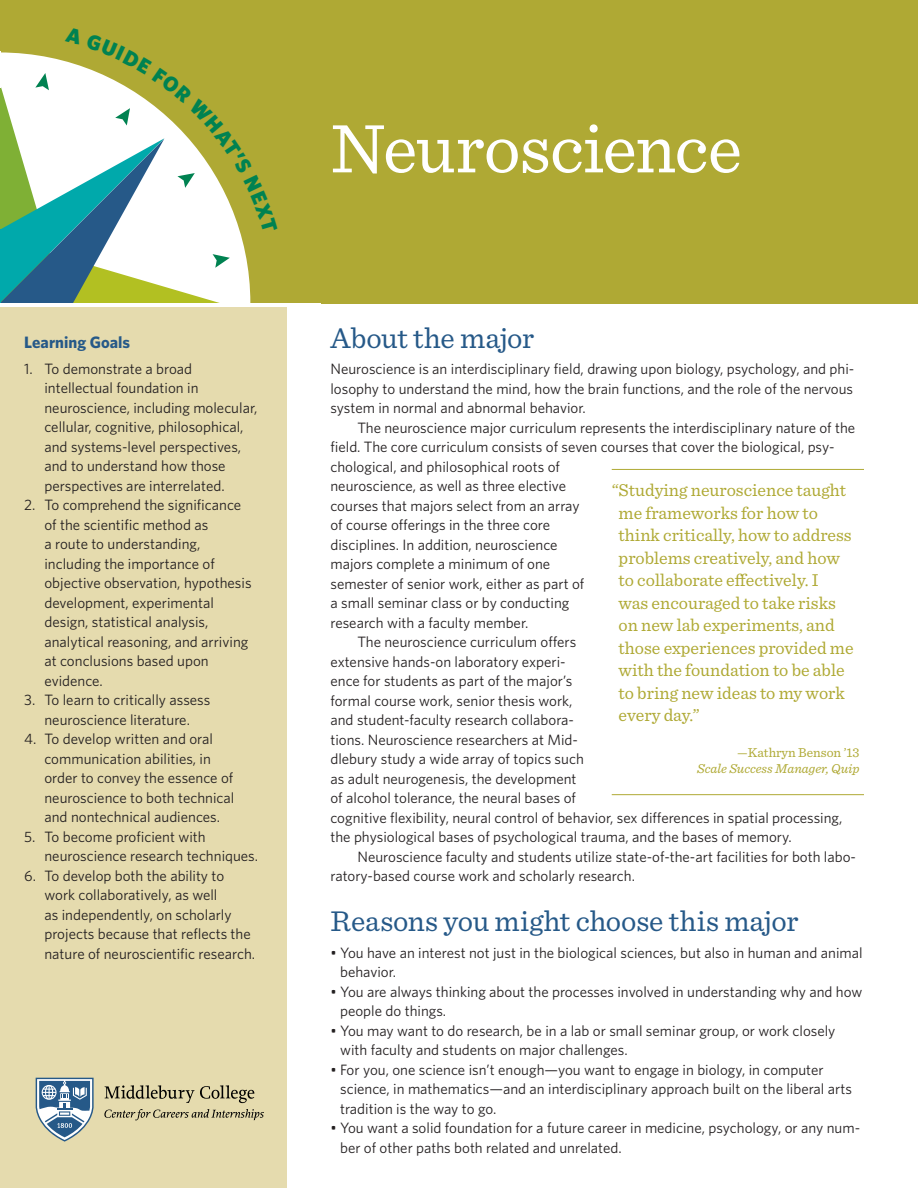
<style>
.page{position:relative;width:918px;height:1188px;background:#fff}
.page>*{position:absolute;margin:0;border:0;box-sizing:border-box;transform-origin:0 0}
.t1{font:72px "Sentinel";letter-spacing:-.02em;color:#fff}
.heading{font:30px "Sentinel";letter-spacing:-.005em;color:#265988}
.quote{font:18px/22.5px "Sentinel";color:#afa934}
.t2{font:700 16.5px "Whitney";color:#265988}
.t3{font:15px/19.5px "Whitney";color:#231f20}
.student_title{font:italic 13.5px "Sentinel";color:#afa934}
.student_name{font:13.5px "Sentinel";color:#afa934}
</style>
<div class="page">
<div style="left:0;top:0;width:918px;height:303px;background:#afa934"></div>
<div style="left:0;top:308px;width:287px;height:880px;background:#e5dbae"></div>
<svg style="left:36px;top:1078px;width:58px;height:64px"></svg>
<svg style="left:104px;top:1109px;width:160px;height:11px"></svg>
<svg style="left:105px;top:1085px;width:149px;height:18px"></svg>
<hr style="left:612px;top:469px;width:252px;height:1px;background:#afa934">
<hr style="left:612px;top:794px;width:252px;height:1px;background:#afa934">
<svg style="left:0;top:51px;width:278px;height:257px"></svg>
<p class="t2" style="left:24px;top:331px;width:107px">Learning Goals</p>
<p class="t3" style="left:44px;top:359px;width:214px;text-indent:-20px">1. To demonstrate a broad intellectual foundation in neuroscience, including molecular, cellular, cognitive, philosophical, and systems-level perspectives, and to understand how those perspectives are interrelated.</p>
<p class="t3" style="left:44px;top:495px;width:209px;text-indent:-20px">2. To comprehend the significance of the scientific method as<br>a route to understanding, including the importance of objective observation, hypothesis development, experimental design, statistical analysis, analytical reasoning, and arriving at conclusions based upon evidence.</p>
<p class="t3" style="left:24px;top:690px;width:188px;text-align:center">3. To learn to critically assess neuroscience literature.</p>
<p class="t3" style="left:44px;top:729px;width:191px;text-indent:-20px">4. To develop written and oral communication abilities, in order to convey the essence of neuroscience to both technical and nontechnical audiences.</p>
<p class="t3" style="left:44px;top:827px;width:215px;text-indent:-20px">5. To become proficient with neuroscience research techniques.</p>
<p class="t3" style="left:44px;top:866px;width:212px;text-indent:-20px">6. To develop both the ability to work collaboratively, as well<br>as independently, on scholarly projects because that reflects the nature of neuroscientific research.</p>
<p class="t1" style="left:330px;top:94px;width:413px">Neuroscience</p>
<p class="heading" style="left:330px;top:315px;width:205px">About the major</p>
<p class="t3" style="left:330px;top:359px;width:525px;text-align:justify">Neuroscience is an interdisciplinary field, drawing upon biology, psychology, and phi&shy;losophy to understand the mind, how the brain functions, and the role of the nervous system in normal and abnormal behavior.</p>
<p class="t3" style="left:330px;top:417px;width:526px;text-indent:27px">The neuroscience major curriculum represents the interdisciplinary nature of the field. The core curriculum consists of seven courses that cover the biological, psy&shy;chological, and philosophical roots of<br>neuroscience, as well as three elective<br>courses that majors select from an array<br>of course offerings in the three core<br>disciplines. In addition, neuroscience<br>majors complete a minimum of one<br>semester of senior work, either as part of<br>a small seminar class or by conducting<br>research with a faculty member.</p>
<p class="t3" style="left:330px;top:632px;width:513px;text-indent:27px">The neuroscience curriculum offers<br>extensive hands-on laboratory experi-<br>ence for students as part of the major’s<br>formal course work, senior thesis work,<br>and student-faculty research collabora-<br>tions. Neuroscience researchers at Mid-<br>dlebury study a wide array of topics such<br>as adult neurogenesis, the development<br>of alcohol tolerance, the neural bases of<br>cognitive flexibility, neural control of behavior, sex differences in spatial processing, the physiological bases of psychological trauma, and the bases of memory.</p>
<p class="t3" style="left:330px;top:846px;width:527px;text-indent:27px">Neuroscience faculty and students utilize state-of-the-art facilities for both labo&shy;ratory-based course work and scholarly research.</p>
<p class="heading" style="left:330px;top:899px;width:470px">Reasons you might choose this major</p>
<p class="t3" style="left:340px;top:942px;width:524px;text-indent:-10px">• You have an interest not just in the biological sciences, but also in human and animal behavior.</p>
<p class="t3" style="left:340px;top:981px;width:524px;text-indent:-10px">• You are always thinking about the processes involved in understanding why and how people do things.</p>
<p class="t3" style="left:340px;top:1020px;width:497px;text-indent:-10px">• You may want to do research, be in a lab or small seminar group, or work closely with faculty and students on major challenges.</p>
<p class="t3" style="left:340px;top:1059px;width:513px;text-indent:-10px">• For you, one science isn’t enough—you want to engage in biology, in computer science, in mathematics—and an interdisciplinary approach built on the liberal arts tradition is the way to go.</p>
<p class="t3" style="left:340px;top:1118px;width:522px;text-indent:-10px">• You want a solid foundation for a future career in medicine, psychology, or any num&shy;ber of other paths both related and unrelated.</p>
<p class="quote" style="left:619px;top:478px;width:236px;text-indent:-7px">“Studying neuroscience taught me frameworks for how to think critically, how to address problems creatively, and how to collaborate effectively. I<br>was encouraged to take risks on new lab experiments, and those experiences provided me with the foundation to be able to bring new ideas to my work every day.”</p>
<p class="student_name" style="left:737px;top:743px;width:124px">—Kathryn Benson ’13</p>
<p class="student_title" style="left:697px;top:759px;width:164px">Scale Success Manager, Quip</p>
</div>
